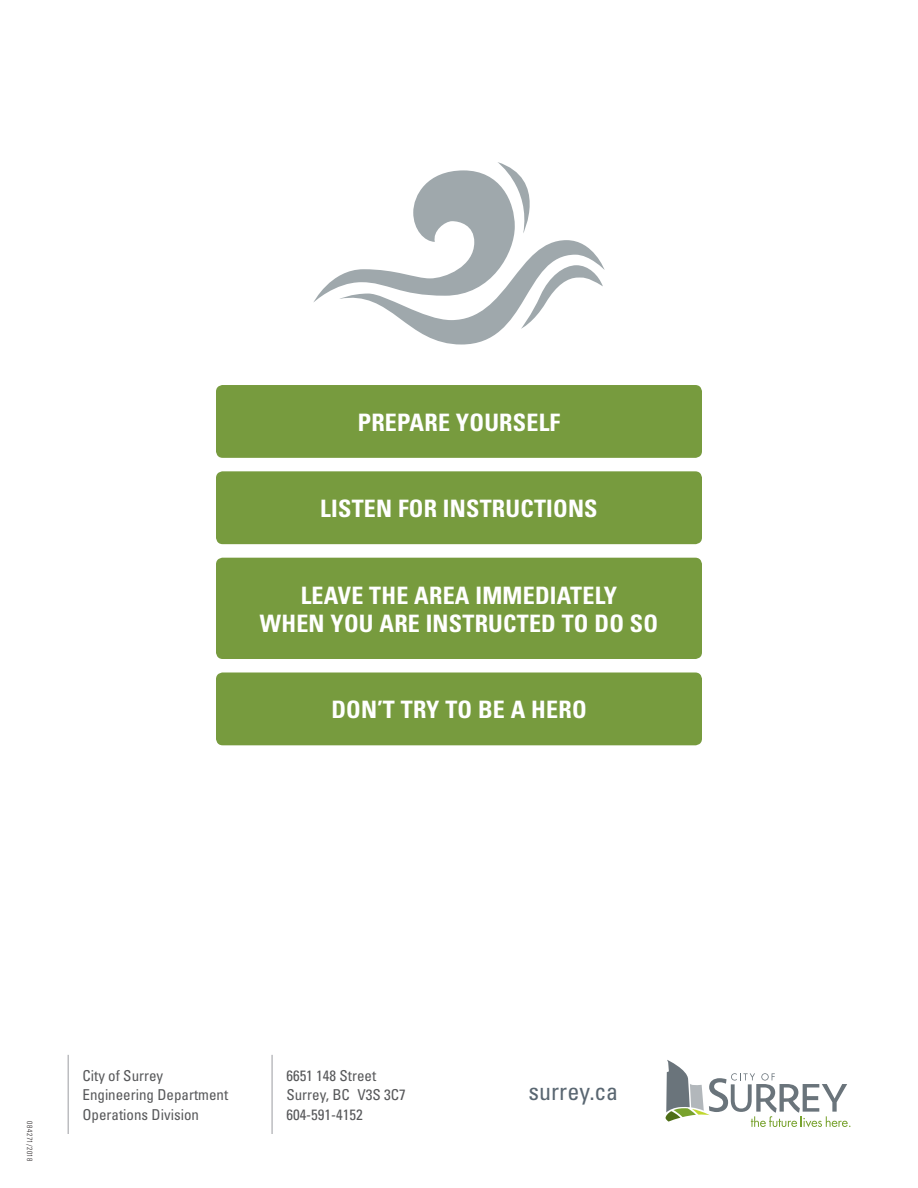
<style>
.page{position:relative;width:918px;height:1188px;background:#fff}
.page>*{position:absolute;margin:0;border:0;box-sizing:border-box;transform-origin:0 0}
.t1{font:700 condensed 24px/28.5px "Univers";letter-spacing:.01em;color:#fff;text-align:center}
.t2{font:condensed 24px "Univers";color:#596671}
.t3{font:condensed 15px/19.5px "Univers";color:#57585a}
.t4{font:300 condensed 7.5px "Univers";letter-spacing:.055em;color:#231f20}
</style>
<div class="page">
<div style="left:216px;top:385px;width:486px;height:73px;background:#779b3e;border-radius:7px"></div>
<div style="left:216px;top:471px;width:486px;height:73px;background:#779b3e;border-radius:7px"></div>
<div style="left:216px;top:558px;width:486px;height:101px;background:#779b3e;border-radius:7px"></div>
<div style="left:216px;top:673px;width:486px;height:72px;background:#779b3e;border-radius:7px"></div>
<svg style="left:666px;top:1060px;width:184px;height:67px"></svg>
<hr style="left:68px;top:1055px;width:1px;height:79px;background:#bcbdc0">
<hr style="left:271px;top:1055px;width:2px;height:79px;background:#bcbdc0">
<svg style="left:313px;top:162px;width:292px;height:183px"></svg>
<p class="t1" style="left:358px;top:408px;width:204px">PREPARE YOURSELF</p>
<p class="t1" style="left:320px;top:494px;width:279px">LISTEN FOR INSTRUCTIONS</p>
<p class="t1" style="left:260px;top:581px;width:400px">LEAVE THE AREA IMMEDIATELY<br>WHEN YOU ARE INSTRUCTED TO DO SO</p>
<p class="t1" style="left:331px;top:695px;width:257px">DON’T TRY TO BE A HERO</p>
<p class="t4" style="left:34px;top:1121px;width:41px;rotate:90deg">084271/2018</p>
<p class="t3" style="left:82px;top:1066px;width:147px">City of Surrey<br>Engineering Department<br>Operations Division</p>
<p class="t3" style="left:286px;top:1066px;width:121px">6651 148 Street<br>Surrey, BC V3S 3C7</p>
<p class="t3" style="left:286px;top:1105px;width:78px">604-591-4152</p>
<p class="t2" style="left:529px;top:1076px;width:91px">surrey.ca</p>
</div>
